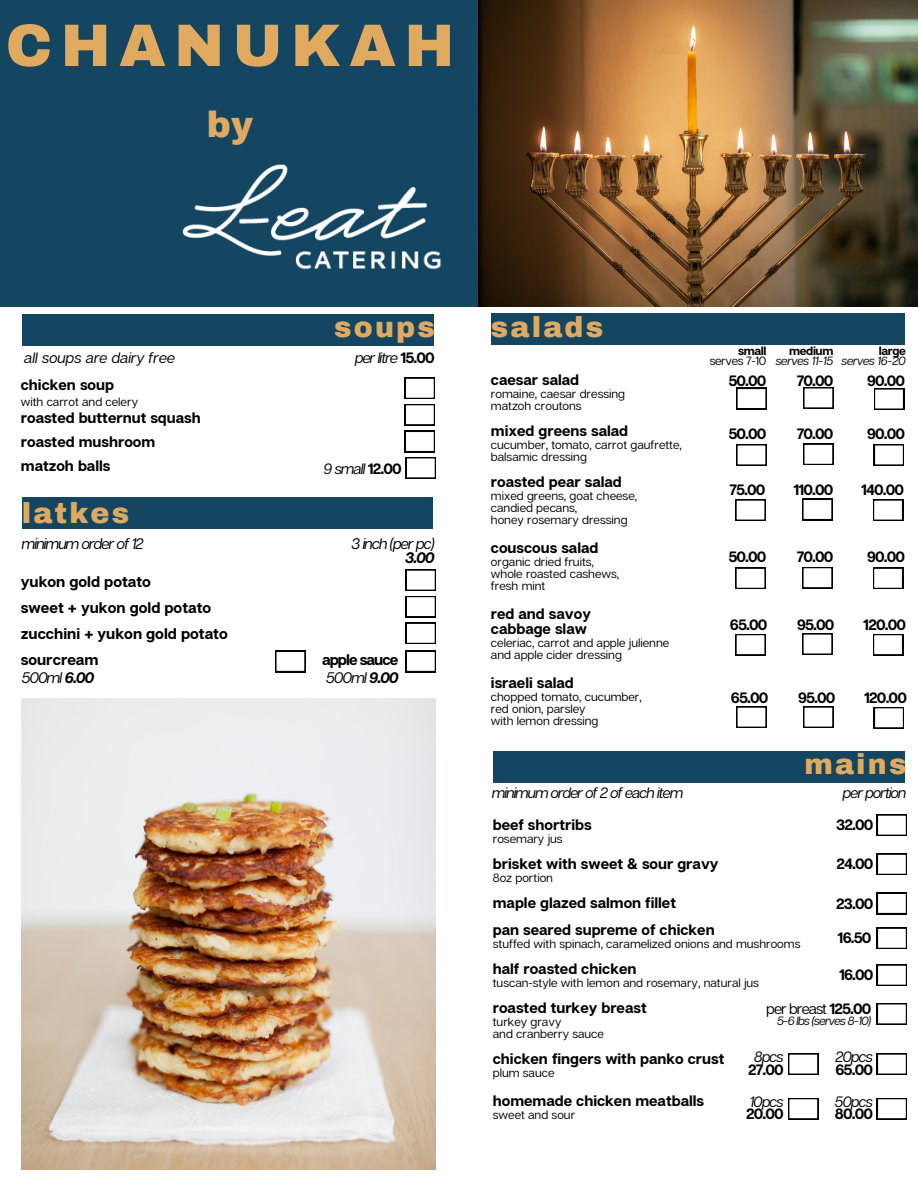
<style>
.page{position:relative;width:918px;height:1188px;background:#fff}
.page>*{position:absolute;margin:0;border:0;box-sizing:border-box;transform-origin:0 0}
.t1{font:900 60px "Archivo";letter-spacing:.14em;color:#dfaa5f}
.t2{font:900 36px "Archivo";color:#dfaa5f}
.t3{font:900 28.5px "Archivo";letter-spacing:.075em;color:#dfaa5f}
.t4{font:700 15.3px "Articulat CF";color:#000}
.t5{font:italic 15.3px/14.7px "Articulat CF";letter-spacing:-.06em;color:#000;text-align:right}
.t6{font:700 15.3px "Articulat CF";letter-spacing:-.06em;color:#000}
.t7{font:700 15px/12.3px "Articulat CF";color:#000;text-align:center}
.t8{font:italic 15px/12.3px "Articulat CF";letter-spacing:-.06em;color:#000}
.t9{font:italic 15px "Articulat CF";color:#000}
.t10{font:15px "Articulat CF";letter-spacing:-.06em;color:#000}
.t11{font:12px "Articulat CF";color:#000}
.t12{font:italic 12px "Articulat CF";letter-spacing:-.03em;color:#000}
.t13{font:italic 12px "Articulat CF";letter-spacing:-.06em;color:#000}
.t14{font:700 12px "Articulat CF";letter-spacing:-.03em;color:#000}
.t15{font:12px "Articulat CF";letter-spacing:-.03em;color:#000}
.s1{font-weight:700;font-style:normal}
.s2{font-weight:700}
.s3{font-weight:400;font-style:italic}
</style>
<div class="page">
<div style="left:0;top:0;width:917px;height:307px;background:#144662"></div>
<img style="left:479px;top:0;width:439px;height:307px">
<img style="left:22px;top:699px;width:414px;height:470px">
<div style="left:492px;top:313px;width:413px;height:32px;background:#144662"></div>
<svg style="left:737px;top:388px;width:30px;height:21px"></svg>
<svg style="left:803px;top:387px;width:30px;height:22px"></svg>
<svg style="left:874px;top:388px;width:30px;height:22px"></svg>
<svg style="left:736px;top:444px;width:30px;height:22px"></svg>
<svg style="left:803px;top:444px;width:30px;height:21px"></svg>
<svg style="left:874px;top:444px;width:30px;height:22px"></svg>
<svg style="left:736px;top:500px;width:30px;height:21px"></svg>
<svg style="left:802px;top:499px;width:30px;height:21px"></svg>
<svg style="left:873px;top:500px;width:30px;height:21px"></svg>
<svg style="left:736px;top:568px;width:30px;height:21px"></svg>
<svg style="left:802px;top:567px;width:30px;height:21px"></svg>
<svg style="left:873px;top:568px;width:30px;height:21px"></svg>
<svg style="left:736px;top:634px;width:30px;height:21px"></svg>
<svg style="left:802px;top:633px;width:30px;height:22px"></svg>
<svg style="left:873px;top:634px;width:30px;height:21px"></svg>
<svg style="left:736px;top:707px;width:30px;height:21px"></svg>
<svg style="left:803px;top:707px;width:30px;height:21px"></svg>
<svg style="left:874px;top:707px;width:30px;height:21px"></svg>
<div style="left:23px;top:314px;width:411px;height:31px;background:#144662"></div>
<svg style="left:405px;top:378px;width:30px;height:47px"></svg>
<svg style="left:405px;top:431px;width:31px;height:47px"></svg>
<div style="left:23px;top:498px;width:410px;height:31px;background:#144662"></div>
<svg style="left:275px;top:651px;width:30px;height:21px"></svg>
<svg style="left:406px;top:570px;width:30px;height:47px"></svg>
<svg style="left:406px;top:623px;width:30px;height:21px"></svg>
<svg style="left:406px;top:651px;width:30px;height:21px"></svg>
<img style="left:182px;top:164px;width:259px;height:106px">
<div style="left:493px;top:751px;width:412px;height:31px;background:#144662"></div>
<svg style="left:877px;top:815px;width:30px;height:21px"></svg>
<svg style="left:877px;top:854px;width:30px;height:21px"></svg>
<svg style="left:877px;top:893px;width:30px;height:21px"></svg>
<svg style="left:877px;top:928px;width:30px;height:21px"></svg>
<svg style="left:877px;top:965px;width:30px;height:21px"></svg>
<svg style="left:877px;top:1003px;width:30px;height:22px"></svg>
<svg style="left:877px;top:1098px;width:30px;height:21px"></svg>
<svg style="left:788px;top:1098px;width:30px;height:21px"></svg>
<svg style="left:877px;top:1054px;width:30px;height:21px"></svg>
<svg style="left:788px;top:1054px;width:30px;height:21px"></svg>
<p class="t1" style="left:6px;top:13px;width:450px">CHANUKAH</p>
<p class="t2" style="left:207px;top:105px;width:48px">by</p>
<p class="t3" style="left:334px;top:312px;width:102px">soups</p>
<p class="t9" style="left:24px;top:348px;width:153px">all soups are dairy free</p>
<p class="t8" style="left:355px;top:351px;width:81px">per litre <span class="s1">15.00</span></p>
<p class="t7" style="left:21px;top:378px;width:95px">chicken soup</p>
<p class="t11" style="left:21px;top:394px;width:119px">with carrot and celery</p>
<p class="t7" style="left:21px;top:411px;width:182px">roasted butternut squash</p>
<p class="t7" style="left:21px;top:435px;width:136px">roasted mushroom</p>
<p class="t7" style="left:21px;top:459px;width:91px">matzoh balls</p>
<p class="t3" style="left:22px;top:498px;width:109px">latkes</p>
<p class="t5" style="left:22px;top:536px;width:123px">minimum order of 12</p>
<p class="t4" style="left:21px;top:572px;width:132px">yukon gold potato</p>
<p class="t4" style="left:21px;top:598px;width:192px">sweet + yukon gold potato</p>
<p class="t4" style="left:21px;top:624px;width:208px">zucchini + yukon gold potato</p>
<p class="t4" style="left:21px;top:650px;width:79px">sourcream</p>
<p class="t5" style="left:22px;top:670px;width:74px">500ml <span class="s2">6.00</span></p>
<p class="t8" style="left:324px;top:462px;width:80px">9 small <span class="s1">12.00</span></p>
<p class="t5" style="left:352px;top:536px;width:85px">3 inch (per pc)<br><span class="s2">3.00</span></p>
<p class="t6" style="left:322px;top:650px;width:78px">apple sauce</p>
<p class="t5" style="left:326px;top:670px;width:74px">500ml <span class="s2">9.00</span></p>
<p class="t3" style="left:491px;top:312px;width:114px">salads</p>
<p class="t7" style="left:491px;top:373px;width:90px">caesar salad</p>
<p class="t11" style="left:491px;top:386px;width:136px">romaine, caesar dressing</p>
<p class="t11" style="left:491px;top:398px;width:92px">matzoh croutons</p>
<p class="t7" style="left:491px;top:424px;width:139px">mixed greens salad</p>
<p class="t11" style="left:491px;top:437px;width:193px">cucumber, tomato, carrot gaufrette,</p>
<p class="t11" style="left:491px;top:449px;width:98px">balsamic dressing</p>
<p class="t7" style="left:491px;top:475px;width:132px">roasted pear salad</p>
<p class="t11" style="left:491px;top:488px;width:148px">mixed greens, goat cheese,</p>
<p class="t11" style="left:491px;top:500px;width:88px">candied pecans,</p>
<p class="t11" style="left:491px;top:512px;width:138px">honey rosemary dressing</p>
<p class="t7" style="left:491px;top:541px;width:109px">couscous salad</p>
<p class="t11" style="left:491px;top:554px;width:105px">organic dried fruits,</p>
<p class="t11" style="left:491px;top:566px;width:130px">whole roasted cashews,</p>
<p class="t11" style="left:491px;top:578px;width:56px">fresh mint</p>
<p class="t7" style="left:491px;top:607px;width:102px">red and savoy</p>
<p class="t7" style="left:491px;top:622px;width:98px">cabbage slaw</p>
<p class="t11" style="left:491px;top:635px;width:180px">celeriac, carrot and apple julienne</p>
<p class="t11" style="left:491px;top:647px;width:133px">and apple cider dressing</p>
<p class="t7" style="left:491px;top:676px;width:84px">israeli salad</p>
<p class="t11" style="left:491px;top:689px;width:152px">chopped tomato, cucumber,</p>
<p class="t11" style="left:491px;top:701px;width:96px">red onion, parsley</p>
<p class="t11" style="left:491px;top:713px;width:109px">with lemon dressing</p>
<p class="t8" style="left:492px;top:787px;width:193px">minimum order of 2 of each item</p>
<p class="t14" style="left:738px;top:344px;width:30px">small</p>
<p class="t15" style="left:710px;top:354px;width:58px">serves 7-10</p>
<p class="t14" style="left:789px;top:344px;width:46px">medium</p>
<p class="t12" style="left:776px;top:354px;width:59px">serves 11-15</p>
<p class="t14" style="left:879px;top:344px;width:29px">large</p>
<p class="t12" style="left:842px;top:354px;width:66px">serves 16-20</p>
<p class="t7" style="left:728px;top:374px;width:40px">50.00</p>
<p class="t7" style="left:797px;top:374px;width:38px">70.00</p>
<p class="t7" style="left:867px;top:374px;width:39px">90.00</p>
<p class="t7" style="left:728px;top:427px;width:40px">50.00</p>
<p class="t7" style="left:797px;top:427px;width:38px">70.00</p>
<p class="t7" style="left:867px;top:427px;width:39px">90.00</p>
<p class="t7" style="left:729px;top:483px;width:38px">75.00</p>
<p class="t7" style="left:793px;top:483px;width:42px">110.00</p>
<p class="t7" style="left:861px;top:483px;width:45px">140.00</p>
<p class="t7" style="left:728px;top:550px;width:40px">50.00</p>
<p class="t7" style="left:797px;top:550px;width:38px">70.00</p>
<p class="t7" style="left:867px;top:550px;width:39px">90.00</p>
<p class="t7" style="left:730px;top:618px;width:39px">65.00</p>
<p class="t7" style="left:797px;top:618px;width:39px">95.00</p>
<p class="t7" style="left:731px;top:691px;width:39px">65.00</p>
<p class="t7" style="left:798px;top:691px;width:39px">95.00</p>
<p class="t7" style="left:863px;top:618px;width:44px">120.00</p>
<p class="t7" style="left:864px;top:691px;width:44px">120.00</p>
<p class="t3" style="left:804px;top:749px;width:104px">mains</p>
<p class="t8" style="left:843px;top:787px;width:65px">per portion</p>
<p class="t7" style="left:836px;top:818px;width:39px">32.00</p>
<p class="t7" style="left:836px;top:857px;width:39px">24.00</p>
<p class="t7" style="left:493px;top:818px;width:100px">beef shortribs</p>
<p class="t11" style="left:493px;top:831px;width:71px">rosemary jus</p>
<p class="t7" style="left:493px;top:857px;width:227px">brisket with sweet &amp; sour gravy</p>
<p class="t11" style="left:493px;top:870px;width:62px">8oz portion</p>
<p class="t7" style="left:493px;top:896px;width:185px">maple glazed salmon fillet</p>
<p class="t7" style="left:493px;top:923px;width:223px">pan seared supreme of chicken</p>
<p class="t11" style="left:493px;top:936px;width:309px">stuffed with spinach, caramelized onions and mushrooms</p>
<p class="t7" style="left:493px;top:962px;width:145px">half roasted chicken</p>
<p class="t11" style="left:493px;top:975px;width:268px">tuscan-style with lemon and rosemary, natural jus</p>
<p class="t7" style="left:493px;top:1001px;width:155px">roasted turkey breast</p>
<p class="t11" style="left:493px;top:1014px;width:70px">turkey gravy</p>
<p class="t11" style="left:493px;top:1026px;width:113px">and cranberry sauce</p>
<p class="t7" style="left:493px;top:1052px;width:233px">chicken fingers with panko crust</p>
<p class="t11" style="left:493px;top:1065px;width:63px">plum sauce</p>
<p class="t7" style="left:493px;top:1094px;width:213px">homemade chicken meatballs</p>
<p class="t11" style="left:493px;top:1107px;width:84px">sweet and sour</p>
<p class="t7" style="left:836px;top:897px;width:39px">23.00</p>
<p class="t7" style="left:838px;top:931px;width:35px">16.50</p>
<p class="t7" style="left:839px;top:968px;width:36px">16.00</p>
<p class="t10" style="left:766px;top:999px;width:107px">per breast <span class="s2">125.00</span></p>
<p class="t13" style="left:777px;top:1013px;width:96px">5-6 lbs (serves 8-10)</p>
<p class="t8" style="left:836px;top:1051px;width:39px">20pcs</p>
<p class="t7" style="left:835px;top:1063px;width:39px">65.00</p>
<p class="t7" style="left:748px;top:1051px;width:37px"><span class="s3">8pcs<br></span>27.00</p>
<p class="t8" style="left:835px;top:1095px;width:39px">50pcs</p>
<p class="t7" style="left:835px;top:1108px;width:40px">80.00</p>
<p class="t8" style="left:746px;top:1095px;width:39px">10pcs<br><span class="s1">20.00</span></p>
</div>
